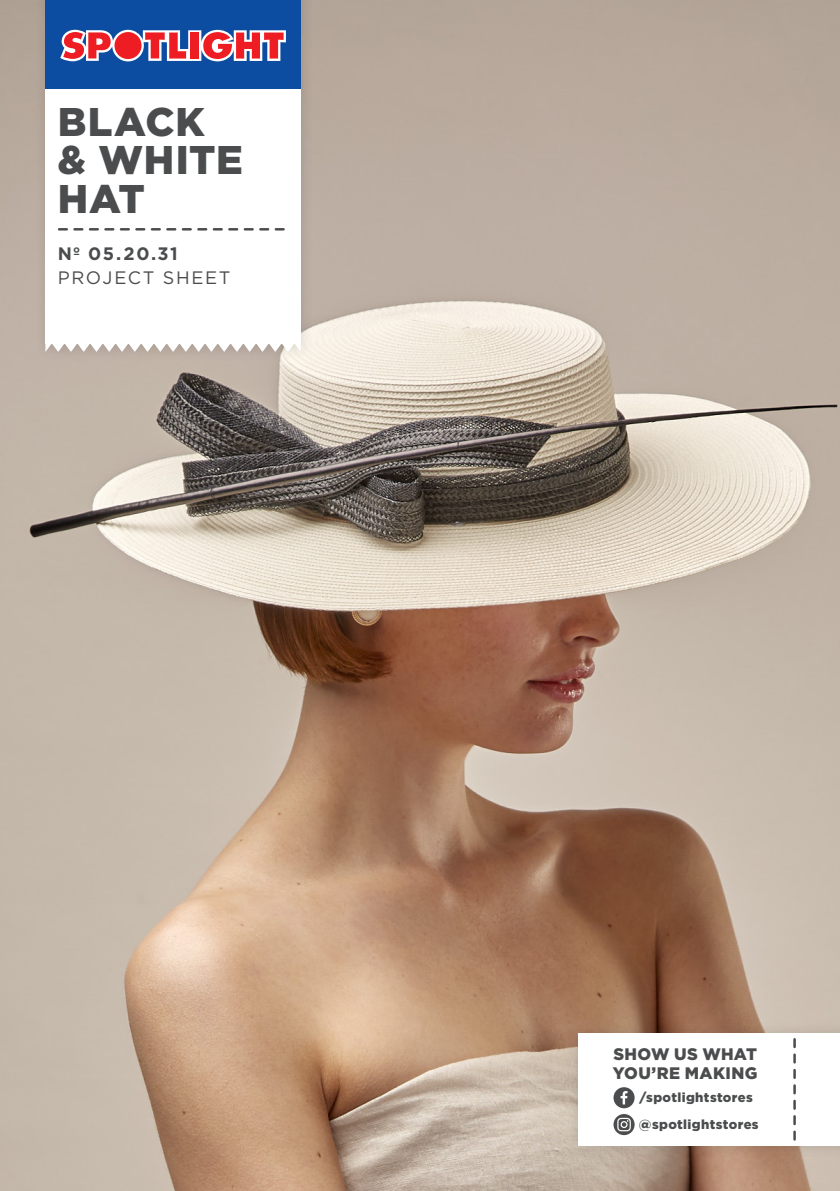
<style>
.page{position:relative;width:840px;height:1191px;background:#fff}
.page>*{position:absolute;margin:0;border:0;box-sizing:border-box;transform-origin:0 0}
.t1{font:900 40px/38.4px "Gotham";letter-spacing:.02em;color:#4b4c4d}
.t2{font:18px/24px "Gotham";letter-spacing:.095em;color:#4b4c4d}
.t3{font:900 16.6px/19.4px "Gotham";letter-spacing:.02em;color:#4b4c4d}
.t4{font:900 13px/26.8px "Gotham";letter-spacing:.025em;color:#4b4c4d}
.s1{font-weight:700}
</style>
<div class="page">
<img style="left:0;top:0;width:839px;height:1191px">
<div style="left:566px;top:1022px;width:273px;height:137px;background:#231f20;opacity:.15"></div>
<div style="left:577px;top:1033px;width:262px;height:112px;background:#fff"></div>
<svg style="left:793px;top:1039px;width:2px;height:100px"></svg>
<div style="left:613px;top:1087px;width:21px;height:21px;background:#4b4c4d;border-radius:50%"></div>
<svg style="left:620px;top:1091px;width:7px;height:13px"></svg>
<svg style="left:613px;top:1114px;width:21px;height:21px"></svg>
<svg style="left:617px;top:1117px;width:13px;height:14px"></svg>
<div style="left:34px;top:0;width:280px;height:363px;background:#231f20;opacity:.15"></div>
<div style="left:45px;top:0;width:255px;height:89px;background:#0d4da1"></div>
<svg style="left:60px;top:30px;width:226px;height:31px;background:#c96f82"></svg>
<svg style="left:45px;top:343px;width:255px;height:9px"></svg>
<div style="left:45px;top:89px;width:255px;height:254px;background:#fff"></div>
<svg style="left:59px;top:228px;width:224px;height:2px"></svg>
<p class="t1" style="left:58px;top:102px;width:186px">BLACK<br>&amp; WHITE<br>HAT</p>
<p class="t2" style="left:58px;top:241px;width:174px"><span class="s1">Nº 05.20.31<br></span>PROJECT SHEET</p>
<p class="t3" style="left:612px;top:1043px;width:146px">SHOW US WHAT<br>YOU’RE MAKING</p>
<p class="t4" style="left:638px;top:1084px;width:121px">/spotlightstores @spotlightstores</p>
</div>
